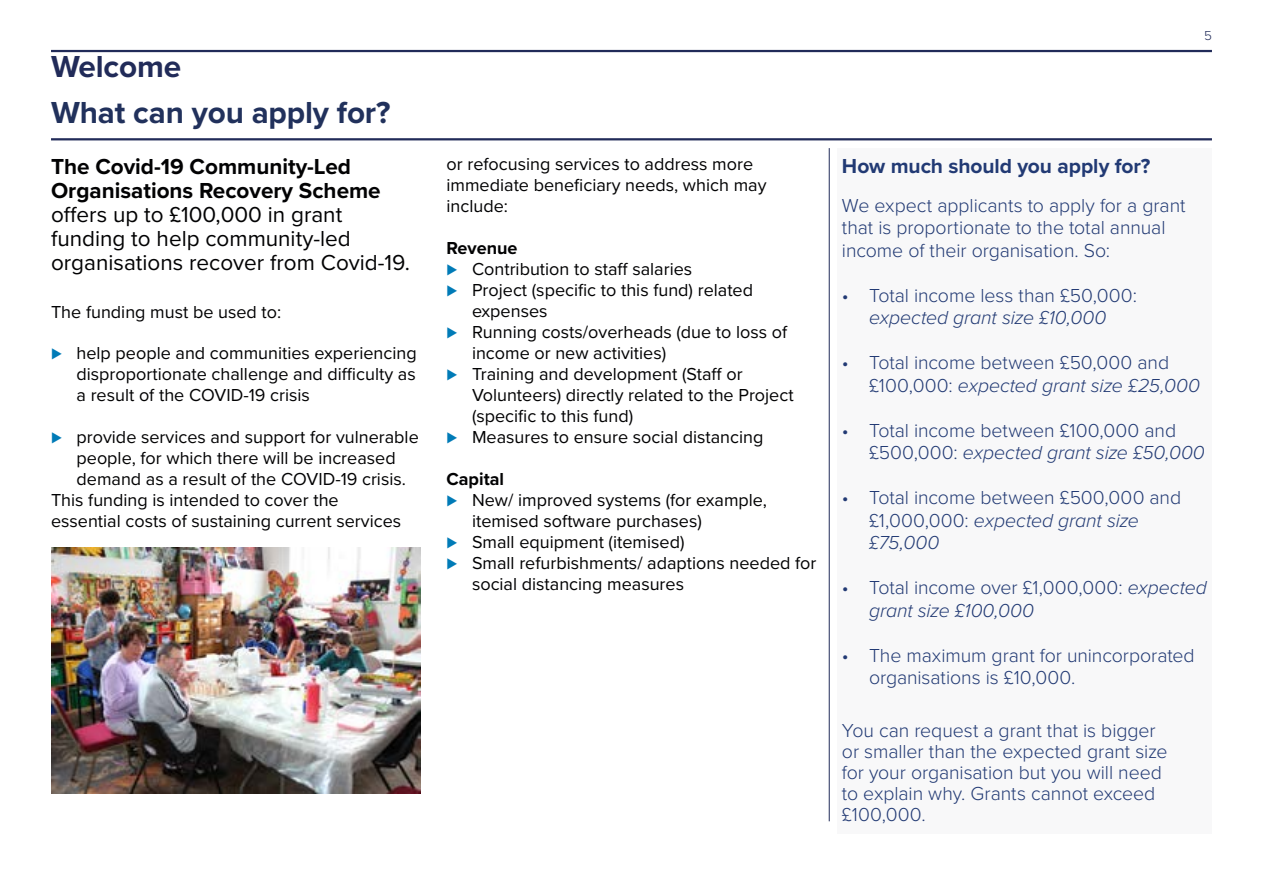
<style>
.page{position:relative;width:1263px;height:893px;background:#fff}
.page>*{position:absolute;margin:0;border:0;box-sizing:border-box;transform-origin:0 0}
.t1{font:700 31.5px "Proxima Nova";letter-spacing:-.005em;color:#21315c}
.t2{font:700 31.5px "Proxima Nova";letter-spacing:-.005em;color:#212b59}
.t3{font:22.5px/24px "Proxima Nova";color:#020203}
.t4{font:700 22.5px/24px "Proxima Nova";color:#020203}
.t5{font:700 21px "Proxima Nova";letter-spacing:-.005em;color:#223a74}
.t6{font:300 19.5px/22.5px "Proxima Nova";letter-spacing:-.005em;color:#223a74}
.t7{font:italic 300 19.5px "Proxima Nova";letter-spacing:-.005em;color:#223a74}
.t8{font:18px/21px "Proxima Nova";color:#020203;text-align:justify}
.t9{font:700 18px "Proxima Nova";color:#020203}
.t10{font:300 13.5px "Proxima Nova";color:#212b59}
.s1{color:#007bb7}
.s2{font-style:italic}
</style>
<div class="page">
<div style="left:837px;top:148px;width:375px;height:686px;background:#f8f8f9"></div>
<hr style="left:51px;top:138px;width:1161px;height:2px;background:#212b59">
<hr style="left:829px;top:148px;width:1px;height:673px;background:#212b59">
<img style="left:51px;top:547px;width:370px;height:247px">
<hr style="left:51px;top:50px;width:1161px;height:2px;background:#212b59">
<h1 class="t2" style="left:51px;top:43px;width:132px">Welcome</h1>
<h1 class="t1" style="left:51px;top:89px;width:341px">What can you apply for?</h1>
<p class="t4" style="left:51px;top:154px;width:331px">The Covid-19 Community-Led<br>Organisations Recovery Scheme</p>
<p class="t3" style="left:51px;top:201px;width:360px">offers up to £100,000 in grant funding to help community-led organisations recover from Covid-19.</p>
<p class="t8" style="left:51px;top:300px;width:232px">The funding must be used to:</p>
<p class="t8" style="left:77px;top:342px;width:342px;text-indent:-26px"><span class="s1">⊲</span> help people and communities experiencing disproportionate challenge and difficulty as a result of the COVID-19 crisis</p>
<p class="t8" style="left:51px;top:426px;width:369px"><span class="s1">⊲</span> provide services and support for vulnerable</p>
<p class="t8" style="left:77px;top:447px;width:321px">people, for which there will be increased</p>
<p class="t8" style="left:77px;top:468px;width:331px">demand as a result of the COVID-19 crisis.</p>
<p class="t8" style="left:51px;top:489px;width:289px">This funding is intended to cover the</p>
<p class="t8" style="left:51px;top:510px;width:352px">essential costs of sustaining current services</p>
<p class="t10" style="left:1204px;top:26px;width:9px">5</p>
<p class="t8" style="left:446px;top:153px;width:321px;text-align:left">or refocusing services to address more immediate beneficiary needs, which may include:</p>
<p class="t9" style="left:446px;top:234px;width:72px">Revenue</p>
<p class="t8" style="left:446px;top:258px;width:247px"><span class="s1">⊲</span> Contribution to staff salaries</p>
<p class="t8" style="left:446px;top:279px;width:308px"><span class="s1">⊲</span> Project (specific to this fund) related</p>
<p class="t8" style="left:472px;top:300px;width:77px">expenses</p>
<p class="t8" style="left:446px;top:321px;width:342px"><span class="s1">⊲</span> Running costs/overheads (due to loss of</p>
<p class="t8" style="left:472px;top:342px;width:196px">income or new activities)</p>
<p class="t8" style="left:446px;top:363px;width:298px"><span class="s1">⊲</span> Training and development (Staff or</p>
<p class="t8" style="left:472px;top:384px;width:323px">Volunteers) directly related to the Project</p>
<p class="t8" style="left:472px;top:405px;width:163px">(specific to this fund)</p>
<p class="t8" style="left:446px;top:426px;width:318px"><span class="s1">⊲</span> Measures to ensure social distancing</p>
<p class="t9" style="left:446px;top:465px;width:59px">Capital</p>
<p class="t8" style="left:446px;top:489px;width:322px"><span class="s1">⊲</span> New/ improved systems (for example,</p>
<p class="t8" style="left:472px;top:510px;width:231px">itemised software purchases)</p>
<p class="t8" style="left:446px;top:531px;width:239px"><span class="s1">⊲</span> Small equipment (itemised)</p>
<p class="t8" style="left:446px;top:552px;width:371px"><span class="s1">⊲</span> Small refurbishments/ adaptions needed for</p>
<p class="t8" style="left:472px;top:573px;width:214px">social distancing measures</p>
<p class="t5" style="left:842px;top:150px;width:310px">How much should you apply for?</p>
<p class="t6" style="left:842px;top:193px;width:345px">We expect applicants to apply for a grant that is proportionate to the total annual income of their organisation. So:</p>
<p class="t6" style="left:842px;top:283px;width:296px">• Total income less than £50,000:</p>
<p class="t7" style="left:869px;top:303px;width:239px">expected grant size £10,000</p>
<p class="t6" style="left:869px;top:350px;width:332px;text-indent:-27px">• Total income between £50,000 and £100,000: <span class="s2">expected grant size £25,000</span></p>
<p class="t6" style="left:869px;top:418px;width:337px;text-indent:-27px">• Total income between £100,000 and £500,000: <span class="s2">expected grant size £50,000</span></p>
<p class="t6" style="left:869px;top:485px;width:314px;text-indent:-27px">• Total income between £500,000 and £1,000,000: <span class="s2">expected grant size £75,000</span></p>
<p class="t6" style="left:869px;top:575px;width:339px;text-indent:-27px">• Total income over £1,000,000: <span class="s2">expected grant size £100,000</span></p>
<p class="t6" style="left:869px;top:643px;width:327px;text-indent:-27px">• The maximum grant for unincorporated organisations is £10,000.</p>
<p class="t6" style="left:842px;top:719px;width:327px;line-height:21px">You can request a grant that is bigger or smaller than the expected grant size for your organisation but you will need to explain why. Grants cannot exceed £100,000.</p>
</div>
